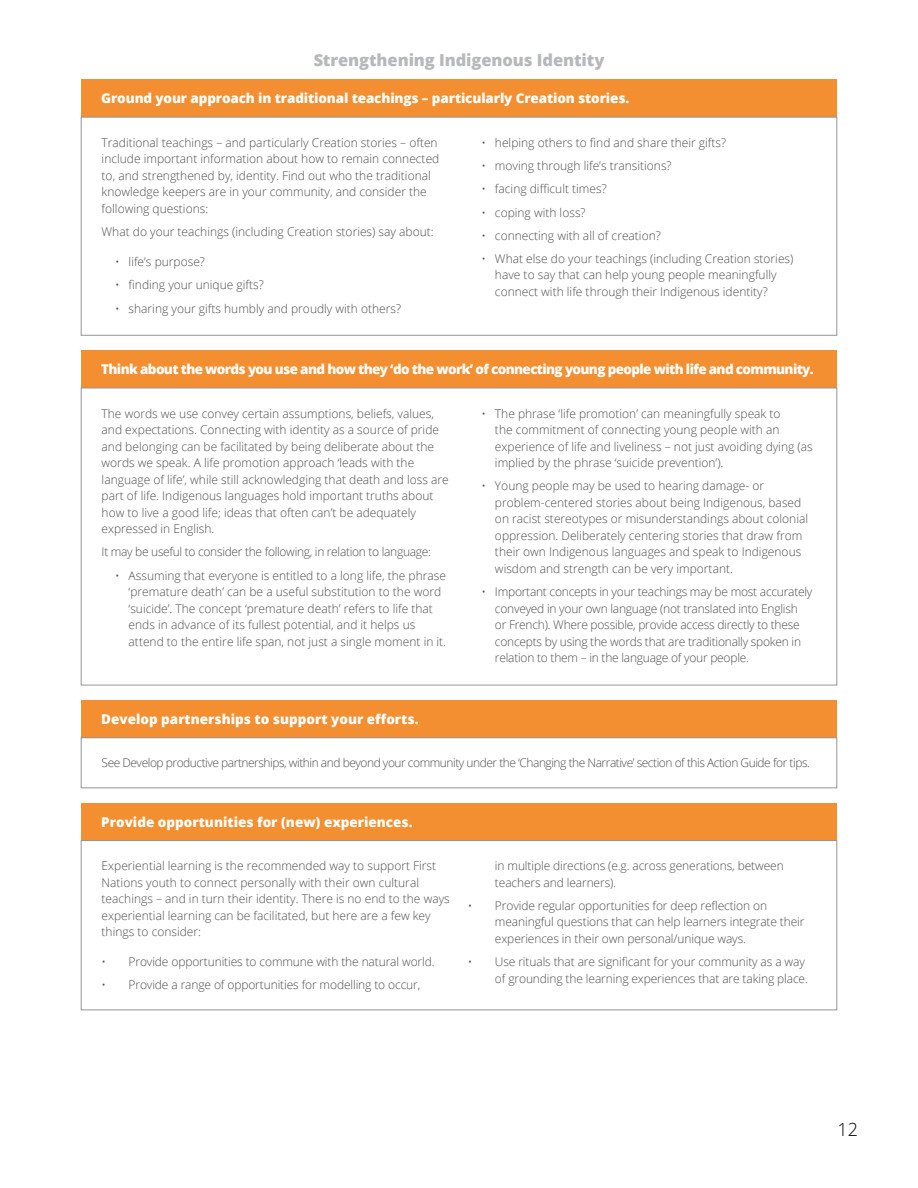
<style>
.page{position:relative;width:918px;height:1188px;background:#fff}
.page>*{position:absolute;margin:0;border:0;box-sizing:border-box;transform-origin:0 0}
.t1{font:300 18px "Open Sans";color:#000}
.t2{font:800 16.5px "Open Sans";letter-spacing:-.005em;color:#b6b8ba}
.t3{font:800 13.5px "Open Sans";letter-spacing:-.01em;color:#fff}
.t4{font:800 13.5px "Open Sans";letter-spacing:-.05em;color:#fff}
.t5{font:300 12px/16.5px "Open Sans";color:#4d4d4f}
.t6{font:300 12px/16.5px "Open Sans";letter-spacing:-.02em;color:#4d4d4f}
.t7{font:300 12px "Open Sans";letter-spacing:-.04em;color:#4d4d4f}
.t8{font:300 12px "Open Sans";letter-spacing:-.025em;color:#4d4d4f}
</style>
<div class="page">
<div style="left:81px;top:80px;width:756px;height:37px;background:#f38f30"></div>
<div style="left:81px;top:117px;width:756px;height:218px;border:1px solid #939598"></div>
<div style="left:81px;top:350px;width:756px;height:38px;background:#f38f30"></div>
<div style="left:81px;top:700px;width:756px;height:38px;background:#f38f30"></div>
<div style="left:81px;top:803px;width:756px;height:37px;background:#f38f30"></div>
<div style="left:81px;top:738px;width:756px;height:50px;border:1px solid #939598"></div>
<div style="left:81px;top:840px;width:756px;height:170px;border:1px solid #939598"></div>
<h2 class="t2" style="left:314px;top:47px;width:292px">Strengthening Indigenous Identity</h2>
<p class="t3" style="left:101px;top:88px;width:530px">Ground your approach in traditional teachings – particularly Creation stories.</p>
<p class="t5" style="left:102px;top:134px;width:339px">Traditional teachings – and particularly Creation stories – often include important information about how to remain connected to, and strengthened by, identity. Find out who the traditional knowledge keepers are in your community, and consider the following questions:</p>
<p class="t5" style="left:102px;top:223px;width:334px">What do your teachings (including Creation stories) say about:</p>
<p class="t5" style="left:115px;top:253px;width:91px">• life’s purpose?</p>
<p class="t5" style="left:115px;top:276px;width:150px">• finding your unique gifts?</p>
<p class="t5" style="left:115px;top:300px;width:288px">• sharing your gifts humbly and proudly with others?</p>
<p class="t5" style="left:481px;top:134px;width:246px">• helping others to find and share their gifts?</p>
<p class="t5" style="left:481px;top:157px;width:192px">• moving through life’s transitions?</p>
<p class="t5" style="left:481px;top:180px;width:127px">• facing difficult times?</p>
<p class="t5" style="left:481px;top:204px;width:106px">• coping with loss?</p>
<p class="t5" style="left:481px;top:227px;width:181px">• connecting with all of creation?</p>
<p class="t5" style="left:495px;top:250px;width:300px;text-indent:-14px">• What else do your teachings (including Creation stories) have to say that can help young people meaningfully connect with life through their Indigenous identity?</p>
<p class="t4" style="left:101px;top:359px;width:714px">Think about the words you use and how they ‘do the work’ of connecting young people with life and community.</p>
<p class="t5" style="left:102px;top:405px;width:349px">The words we use convey certain assumptions, beliefs, values, and expectations. Connecting with identity as a source of pride and belonging can be facilitated by being deliberate about the words we speak. A life promotion approach ‘leads with the language of life’, while still acknowledging that death and loss are part of life. Indigenous languages hold important truths about how to live a good life; ideas that often can’t be adequately expressed in English.</p>
<p class="t8" style="left:102px;top:544px;width:331px">It may be useful to consider the following, in relation to language:</p>
<p class="t5" style="left:129px;top:567px;width:319px;text-indent:-14px">• Assuming that everyone is entitled to a long life, the phrase ‘premature death’ can be a useful substitution to the word ‘suicide’. The concept ‘premature death’ refers to life that ends in advance of its fullest potential, and it helps us attend to the entire life span, not just a single moment in it.</p>
<p class="t3" style="left:101px;top:709px;width:319px">Develop partnerships to support your efforts.</p>
<p class="t5" style="left:495px;top:405px;width:319px;text-indent:-14px">• The phrase ‘life promotion’ can meaningfully speak to<br>the commitment of connecting young people with an experience of life and liveliness – not just avoiding dying (as implied by the phrase ‘suicide prevention’).</p>
<p class="t5" style="left:495px;top:477px;width:315px;text-indent:-14px">• Young people may be used to hearing damage- or problem-centered stories about being Indigenous, based on racist stereotypes or misunderstandings about colonial oppression. Deliberately centering stories that draw from their own Indigenous languages and speak to Indigenous wisdom and strength can be very important.</p>
<p class="t6" style="left:495px;top:583px;width:319px;text-indent:-14px">• Important concepts in your teachings may be most accurately conveyed in your own language (not translated into English<br>or French). Where possible, provide access directly to these concepts by using the words that are traditionally spoken in relation to them – in the language of your people.</p>
<p class="t7" style="left:102px;top:755px;width:710px">See Develop productive partnerships, within and beyond your community under the ‘Changing the Narrative’ section of this Action Guide for tips.</p>
<p class="t3" style="left:101px;top:812px;width:313px">Provide opportunities for (new) experiences.</p>
<p class="t5" style="left:102px;top:857px;width:350px">Experiential learning is the recommended way to support First Nations youth to connect personally with their own cultural teachings – and in turn their identity. There is no end to the ways experiential learning can be facilitated, but here are a few key things to consider:</p>
<p class="t5" style="left:102px;top:953px;width:334px">• Provide opportunities to commune with the natural world.</p>
<p class="t5" style="left:102px;top:976px;width:320px">• Provide a range of opportunities for modelling to occur,</p>
<p class="t5" style="left:495px;top:857px;width:290px">in multiple directions (e.g. across generations, between teachers and learners).</p>
<p class="t5" style="left:495px;top:897px;width:311px;text-indent:-27px">• Provide regular opportunities for deep reflection on meaningful questions that can help learners integrate their experiences in their own personal/unique ways.</p>
<p class="t5" style="left:468px;top:953px;width:341px;text-align:right">• Use rituals that are significant for your community as a way of grounding the learning experiences that are taking place.</p>
<h1 class="t1" style="left:837px;top:1117px;width:22px">12</h1>
</div>
